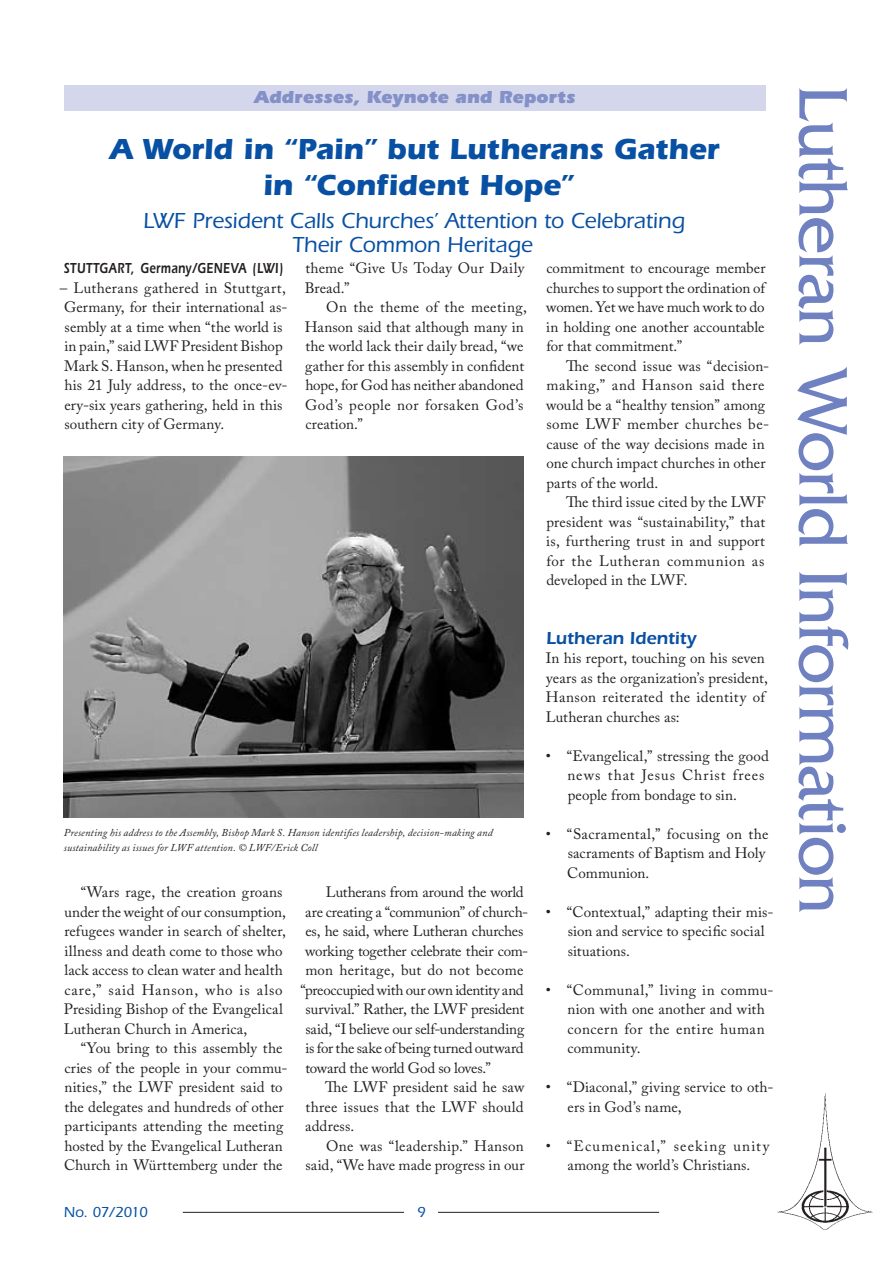
<style>
.page{position:relative;width:893px;height:1263px;background:#fff}
.page>*{position:absolute;margin:0;border:0;box-sizing:border-box;transform-origin:0 0}
.t1{font:72px "Friz Quadrata";letter-spacing:-.02em;color:#6f81c0}
.t2{font:700 30px/36px "Itc Eras";letter-spacing:-.005em;color:#0850a3;text-align:center}
.t3{font:500 22.5px/24px "Itc Eras";letter-spacing:-.005em;color:#0850a3;text-align:center}
.t4{font:900 18px "Itc Eras";color:#8391c8}
.t5{font:600 18px "Itc Eras";color:#0850a3}
.t6{font:15px/19.5px "Adobe Caslon Pro";letter-spacing:.005em;color:#231f20}
.t7{font:15px "Adobe Caslon Pro";letter-spacing:-.015em;color:#231f20}
.t8{font:15px "Adobe Caslon Pro";letter-spacing:-.02em;color:#231f20}
.t9{font:15px/19.5px "Adobe Caslon Pro";letter-spacing:.025em;color:#231f20}
.t10{font:15px/19.5px "Adobe Caslon Pro";letter-spacing:.04em;color:#231f20;text-align:center}
.t11{font:600 15px "Itc Eras";letter-spacing:.04em;color:#231f20;scale:.75 1}
.t12{font:500 15px "Itc Eras";letter-spacing:-.05em;color:#0850a3}
.t13{font:italic 10.5px/15px "Adobe Caslon Pro";letter-spacing:.015em;color:#231f20}
</style>
<div class="page">
<hr style="left:183px;top:1212px;width:221px;height:1px;background:#231f20">
<hr style="left:438px;top:1212px;width:221px;height:1px;background:#231f20">
<img style="left:777px;top:1093px;width:96px;height:137px">
<div style="left:64px;top:85px;width:701px;height:26px;background:#d4d7ec"></div>
<img style="left:64px;top:456px;width:460px;height:361px">
<p class="t4" style="left:254px;top:87px;width:323px">Addresses, Keynote and Reports</p>
<h1 class="t1" style="left:863px;top:85px;width:830px;rotate:90deg">Lutheran World Information</h1>
<h2 class="t2" style="left:110px;top:131px;width:611px">A World in “Pain” but Lutherans Gather in “Confident Hope”</h2>
<h3 class="t3" style="left:143px;top:208px;width:543px">LWF President Calls Churches’ Attention to Celebrating<br>Their Common Heritage</h3>
<p class="t11" style="left:64px;top:259px;width:294px">STUTTGART, Germany/GENEVA (LWI)</p>
<p class="t6" style="left:60px;top:278px;width:229px">– Lutherans gathered in Stuttgart, Germany, for their international as&shy;sembly at a time when “the world is in pain,” said LWF President Bishop Mark S. Hanson, when he presented his 21 July address, to the once-ev&shy;ery-six years gathering, held in this southern city of Germany.</p>
<p class="t6" style="left:305px;top:258px;width:221px">theme “Give Us Today Our Daily<br>Bread.”</p>
<p class="t6" style="left:305px;top:297px;width:224px;text-indent:21px">On the theme of the meeting,<br>Hanson said that although many in the world lack their daily bread, “we gather for this assembly in confident hope, for God has neither abandoned<br>God’s people nor forsaken God’s creation.”</p>
<p class="t6" style="left:546px;top:258px;width:221px;text-align:justify">commitment to encourage member churches to support the ordination of women. Yet we have much work to do in holding one another accountable for that commitment.”</p>
<p class="t6" style="left:546px;top:356px;width:225px;text-indent:20px">The second issue was “decision&shy;making,” and Hanson said there would be a “healthy tension” among some LWF member churches be&shy;cause of the way decisions made in one church impact churches in other parts of the world.</p>
<p class="t6" style="left:546px;top:492px;width:221px;text-align:justify;text-indent:20px">The third issue cited by the LWF president was “sustainability,” that is, furthering trust in and support for the Lutheran communion as developed in the LWF.</p>
<p class="t5" style="left:546px;top:627px;width:152px">Lutheran Identity</p>
<p class="t6" style="left:546px;top:648px;width:224px">In his report, touching on his seven years as the organization’s president, Hanson reiterated the identity of Lutheran churches as:</p>
<p class="t6" style="left:568px;top:746px;width:203px;text-indent:-22px">• “Evangelical,” stressing the good news that Jesus Christ frees people from bondage to sin.</p>
<p class="t6" style="left:567px;top:824px;width:203px;text-indent:-21px">• “Sacramental,” focusing on the sacraments of Baptism and Holy<br>Communion.</p>
<p class="t6" style="left:568px;top:902px;width:207px;text-indent:-22px">• “Contextual,” adapting their mis&shy;sion and service to specific social situations.</p>
<p class="t9" style="left:568px;top:980px;width:207px;text-indent:-22px">• “Communal,” living in commu&shy;nion with one another and with concern for the entire human community.</p>
<p class="t6" style="left:568px;top:1077px;width:207px;text-indent:-22px">• “Diaconal,” giving service to oth&shy;ers in God’s name,</p>
<p class="t10" style="left:546px;top:1136px;width:225px">• “Ecumenical,” seeking unity among the world’s Christians.</p>
<p class="t13" style="left:64px;top:824px;width:430px">Presenting his address to the Assembly, Bishop Mark S. Hanson identifies leadership, decision-making and sustainability as issues for LWF attention. © LWF/Erick Coll</p>
<p class="t6" style="left:64px;top:882px;width:224px;text-indent:17px">“Wars rage, the creation groans under the weight of our consumption, refugees wander in search of shelter, illness and death come to those who lack access to clean water and health care,” said Hanson, who is also Presiding Bishop of the Evangelical Lutheran Church in America,</p>
<p class="t6" style="left:64px;top:1038px;width:225px;text-indent:17px">“You bring to this assembly the cries of the people in your commu&shy;nities,” the LWF president said to the delegates and hundreds of other participants attending the meeting hosted by the Evangelical Lutheran Church in Württemberg under the</p>
<p class="t8" style="left:326px;top:883px;width:199px">Lutherans from around the world</p>
<p class="t7" style="left:305px;top:903px;width:225px">are creating a “communion” of church-</p>
<p class="t7" style="left:305px;top:922px;width:220px">es, he said, where Lutheran churches</p>
<p class="t8" style="left:305px;top:942px;width:225px">working together celebrate their com-</p>
<p class="t6" style="left:305px;top:960px;width:220px">mon heritage, but do not become</p>
<p class="t8" style="left:300px;top:981px;width:225px">“preoccupied with our own identity and</p>
<p class="t7" style="left:306px;top:1000px;width:220px">survival.” Rather, the LWF president</p>
<p class="t7" style="left:306px;top:1020px;width:220px">said, “I believe our self-understanding</p>
<p class="t6" style="left:305px;top:1038px;width:220px">is for the sake of being turned outward</p>
<p class="t8" style="left:305px;top:1059px;width:187px">toward the world God so loves.”</p>
<p class="t6" style="left:325px;top:1077px;width:201px">The LWF president said he saw</p>
<p class="t6" style="left:305px;top:1097px;width:220px">three issues that the LWF should</p>
<p class="t6" style="left:305px;top:1116px;width:50px">address.</p>
<p class="t6" style="left:326px;top:1136px;width:199px">One was “leadership.” Hanson</p>
<p class="t6" style="left:306px;top:1155px;width:220px">said, “We have made progress in our</p>
<p class="t12" style="left:64px;top:1203px;width:86px">No. 07/2010</p>
</div>
